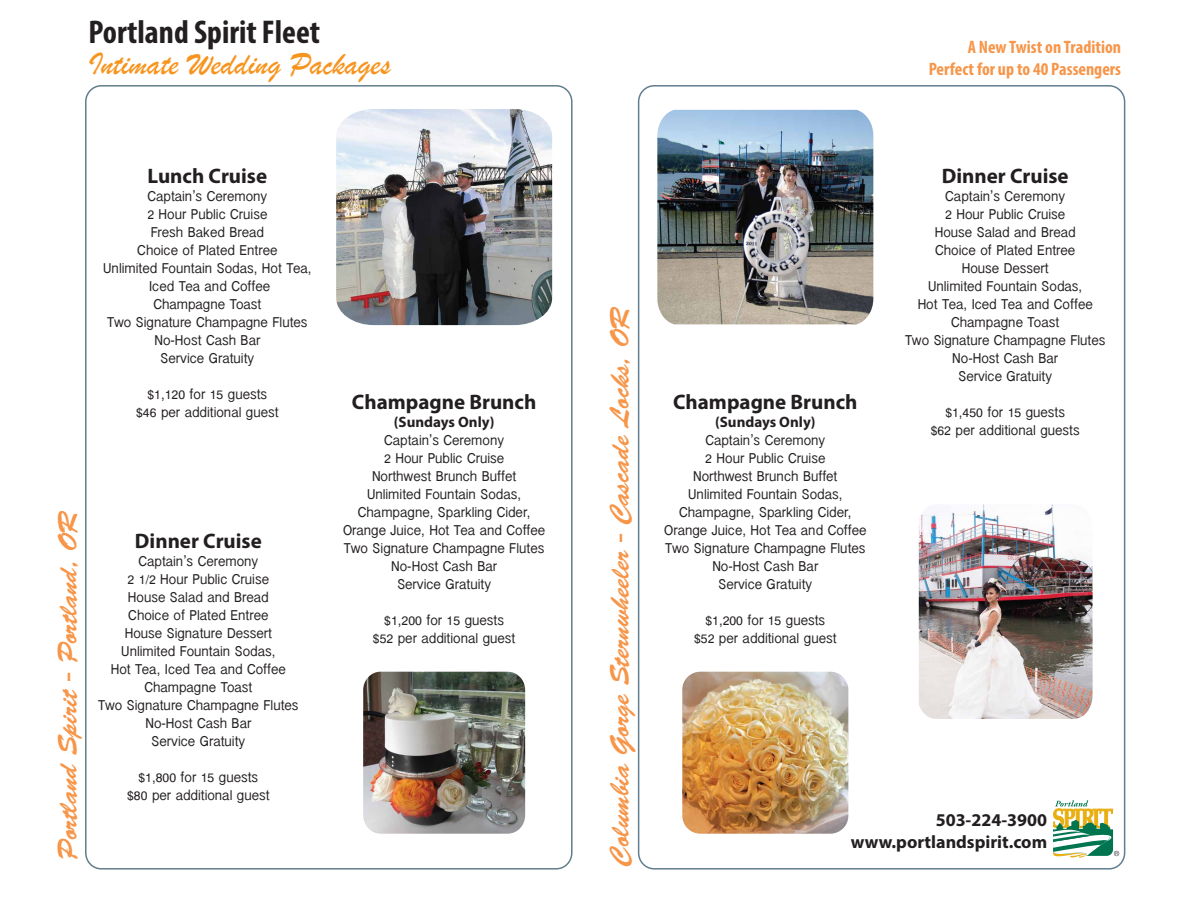
<style>
.page{position:relative;width:1188px;height:918px;background:#fff}
.page>*{position:absolute;margin:0;border:0;box-sizing:border-box;transform-origin:0 0}
.t1{font:33px "Brush Script";color:#f7941e}
.t2{font:700 condensed 33px "Myriad Pro";color:#231f20}
.t3{font:27px "Brush Script Std";color:#f79548}
.t4{font:700 21px "Myriad Pro";color:#231f20}
.t5{font:700 condensed 18px/21.6px "Myriad Pro";color:#f79548;text-align:right}
.t6{font:700 18px/21.6px "Myriad Pro";color:#231f20;text-align:right}
.t7{font:15px/18px "Inai Mathi";color:#231f20;text-align:center}
.t8{font:700 15px "Myriad Pro";color:#231f20}
</style>
<div class="page">
<img style="left:336px;top:109px;width:216px;height:216px">
<img style="left:657px;top:110px;width:216px;height:214px">
<img style="left:363px;top:672px;width:162px;height:162px">
<img style="left:682px;top:672px;width:166px;height:162px">
<svg style="left:1053px;top:800px;width:66px;height:58px"></svg>
<img style="left:919px;top:504px;width:174px;height:215px">
<h1 class="t2" style="left:88px;top:11px;width:233px">Portland Spirit Fleet</h1>
<h1 class="t1" style="left:88px;top:42px;width:304px">Intimate Wedding Packages</h1>
<p class="t5" style="left:929px;top:36px;width:194px">A New Twist on Tradition<br>Perfect for up to 40 Passengers</p>
<h3 class="t4" style="left:148px;top:162px;width:121px">Lunch Cruise</h3>
<p class="t7" style="left:103px;top:187px;width:210px">Captain’s Ceremony<br>2 Hour Public Cruise<br>Fresh Baked Bread<br>Choice of Plated Entree<br>Unlimited Fountain Sodas, Hot Tea,<br>Iced Tea and Coffee<br>Champagne Toast<br>Two Signature Champagne Flutes<br>No-Host Cash Bar<br>Service Gratuity</p>
<p class="t7" style="left:136px;top:385px;width:144px">$1,120 for 15 guests $46 per additional guest</p>
<h2 class="t3" style="left:53px;top:860px;width:350px;rotate:-90deg">Portland Spirit - Portland, OR</h2>
<h3 class="t4" style="left:135px;top:527px;width:128px">Dinner Cruise</h3>
<p class="t7" style="left:98px;top:553px;width:202px">Captain’s Ceremony<br>2 1/2 Hour Public Cruise<br>House Salad and Bread<br>Choice of Plated Entree<br>House Signature Dessert<br>Unlimited Fountain Sodas,<br>Hot Tea, Iced Tea and Coffee<br>Champagne Toast<br>Two Signature Champagne Flutes<br>No-Host Cash Bar<br>Service Gratuity</p>
<p class="t7" style="left:127px;top:769px;width:144px">$1,800 for 15 guests $80 per additional guest</p>
<h3 class="t4" style="left:352px;top:388px;width:186px">Champagne Brunch</h3>
<p class="t8" style="left:394px;top:412px;width:102px">(Sundays Only)</p>
<p class="t7" style="left:343px;top:432px;width:204px">Captain’s Ceremony<br>2 Hour Public Cruise<br>Northwest Brunch Buffet<br>Unlimited Fountain Sodas,<br>Champagne, Sparkling Cider,<br>Orange Juice, Hot Tea and Coffee<br>Two Signature Champagne Flutes<br>No-Host Cash Bar<br>Service Gratuity</p>
<p class="t7" style="left:373px;top:612px;width:144px">$1,200 for 15 guests $52 per additional guest</p>
<h2 class="t3" style="left:605px;top:866px;width:560px;rotate:-90deg">Columbia Gorge Sternwheeler - Cascade Locks, OR</h2>
<h3 class="t4" style="left:673px;top:388px;width:186px">Champagne Brunch</h3>
<p class="t8" style="left:715px;top:412px;width:102px">(Sundays Only)</p>
<p class="t7" style="left:664px;top:432px;width:204px">Captain’s Ceremony<br>2 Hour Public Cruise<br>Northwest Brunch Buffet<br>Unlimited Fountain Sodas,<br>Champagne, Sparkling Cider,<br>Orange Juice, Hot Tea and Coffee<br>Two Signature Champagne Flutes<br>No-Host Cash Bar<br>Service Gratuity</p>
<p class="t7" style="left:694px;top:612px;width:144px">$1,200 for 15 guests $52 per additional guest</p>
<h3 class="t4" style="left:942px;top:162px;width:128px">Dinner Cruise</h3>
<p class="t7" style="left:905px;top:187px;width:202px">Captain’s Ceremony<br>2 Hour Public Cruise<br>House Salad and Bread<br>Choice of Plated Entree<br>House Dessert<br>Unlimited Fountain Sodas,<br>Hot Tea, Iced Tea and Coffee<br>Champagne Toast<br>Two Signature Champagne Flutes<br>No-Host Cash Bar<br>Service Gratuity</p>
<p class="t7" style="left:931px;top:403px;width:151px">$1,450 for 15 guests<br>$62 per additional guests</p>
<p class="t6" style="left:851px;top:808px;width:198px">503-224-3900 www.portlandspirit.com</p>
</div>
